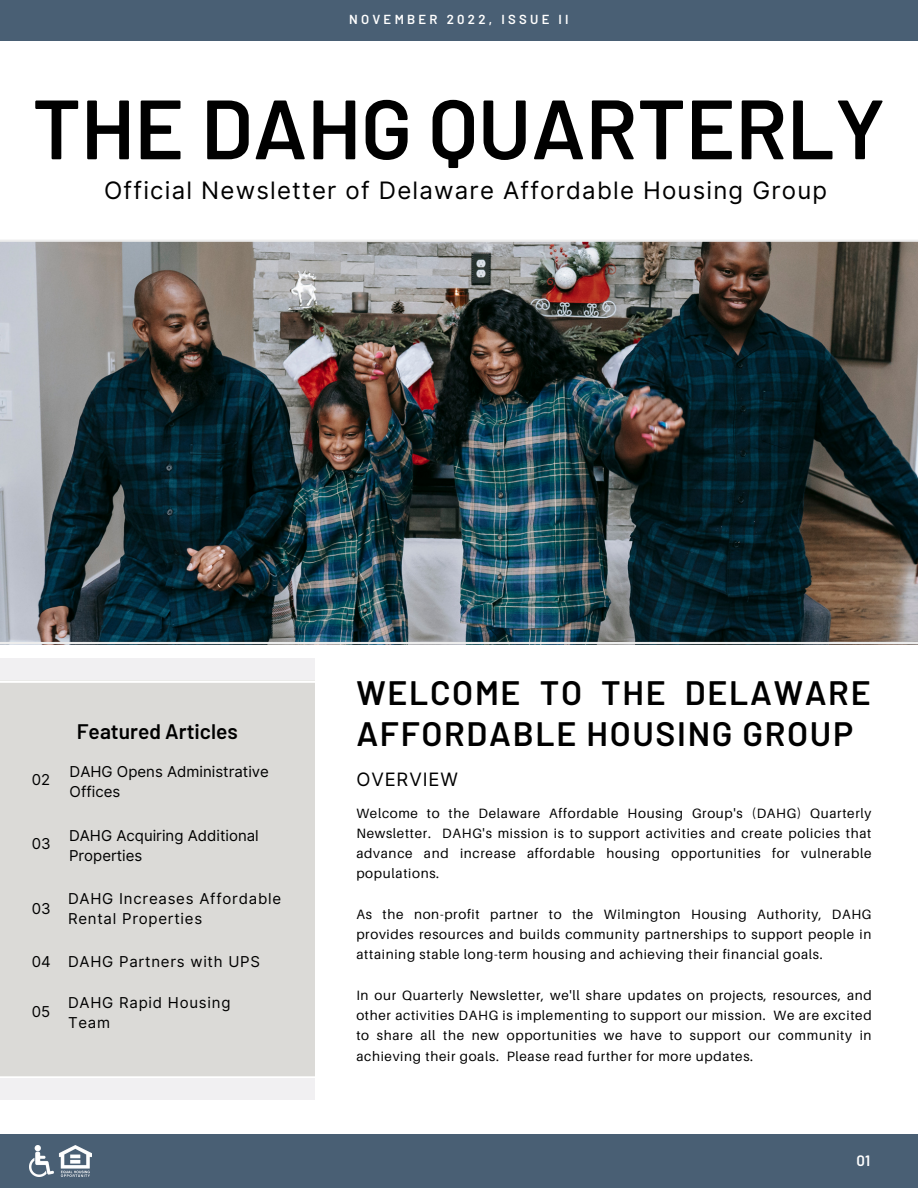
<style>
.page{position:relative;width:918px;height:1188px;background:#fff}
.page>*{position:absolute;margin:0;border:0;box-sizing:border-box;transform-origin:0 0}
.t1{font:600 84px "Barlow";color:#000}
.t2{font:600 33.75px/41.7px "Barlow";letter-spacing:.05em;color:#000}
.t3{font:24px "Inter";letter-spacing:.05em;color:#000}
.t4{font:600 21px "Barlow";color:#000}
.t5{font:18.45px "Inter";letter-spacing:.05em;color:#000}
.t6{font:15px/20.2px "Inter";letter-spacing:.05em;color:#000}
.t7{font:15px/20.2px "Inter";color:#000}
.t8{font:600 15px "Barlow";color:#fff}
.t9{font:13.5px/20.2px "Aileron";letter-spacing:.05em;color:#000;text-align:justify}
.t10{font:600 13.05px "Barlow";letter-spacing:.25em;color:#fff}
</style>
<div class="page">
<img style="left:0;top:242px;width:918px;height:403px">
<div style="left:0;top:0;width:918px;height:40px;background:#495f74"></div>
<hr style="left:0;top:240px;width:918px;height:2px;background:#ededed">
<div style="left:0;top:1134px;width:918px;height:54px;background:#495f74"></div>
<hr style="left:0;top:642px;width:918px;height:2px;background:#ededed">
<img style="left:29px;top:1145px;width:62px;height:32px">
<div style="left:0;top:659px;width:315px;height:437px;background:#dbdad7"></div>
<hr style="left:0;top:681px;width:315px;height:2px;background:#fff">
<hr style="left:0;top:1076px;width:315px;height:3px;background:#fff">
<div style="left:0;top:659px;width:315px;height:21px;background:#f1f0f2"></div>
<div style="left:0;top:1079px;width:315px;height:21px;background:#f1f0f2"></div>
<p class="t10" style="left:349px;top:11px;width:221px">NOVEMBER 2022, ISSUE II</p>
<h1 class="t1" style="left:32px;top:75px;width:854px">THE DAHG QUARTERLY</h1>
<h3 class="t3" style="left:104px;top:176px;width:724px">Official Newsletter of Delaware Affordable Housing Group</h3>
<p class="t6" style="left:32px;top:769px;width:20px">02</p>
<p class="t6" style="left:32px;top:833px;width:20px">03</p>
<p class="t6" style="left:32px;top:898px;width:20px">03</p>
<h3 class="t4" style="left:77px;top:718px;width:163px">Featured Articles</h3>
<p class="t7" style="left:70px;top:761px;width:201px">DAHG Opens Administrative<br>Offices</p>
<p class="t7" style="left:69px;top:825px;width:191px">DAHG Acquiring Additional<br>Properties</p>
<p class="t6" style="left:68px;top:888px;width:215px">DAHG Increases Affordable<br>Rental Properties</p>
<p class="t6" style="left:32px;top:952px;width:230px">04 DAHG Partners with UPS</p>
<p class="t6" style="left:68px;top:992px;width:164px">DAHG Rapid Housing<br>Team</p>
<p class="t6" style="left:32px;top:1002px;width:20px">05</p>
<h2 class="t2" style="left:356px;top:670px;width:516px">WELCOME TO THE DELAWARE<br>AFFORDABLE HOUSING GROUP</h2>
<h3 class="t5" style="left:356px;top:768px;width:103px">OVERVIEW</h3>
<p class="t9" style="left:356px;top:802px;width:517px">Welcome to the Delaware Affordable Housing Group's (DAHG) Quarterly Newsletter. DAHG's mission is to support activities and create policies that advance and increase affordable housing opportunities for vulnerable populations.</p>
<p class="t9" style="left:356px;top:904px;width:517px">As the non-profit partner to the Wilmington Housing Authority, DAHG provides resources and builds community partnerships to support people in attaining stable long-term housing and achieving their financial goals.</p>
<p class="t9" style="left:356px;top:985px;width:517px">In our Quarterly Newsletter, we'll share updates on projects, resources, and other activities DAHG is implementing to support our mission. We are excited to share all the new opportunities we have to support our community in achieving their goals. Please read further for more updates.</p>
<p class="t8" style="left:857px;top:1151px;width:15px">01</p>
</div>
